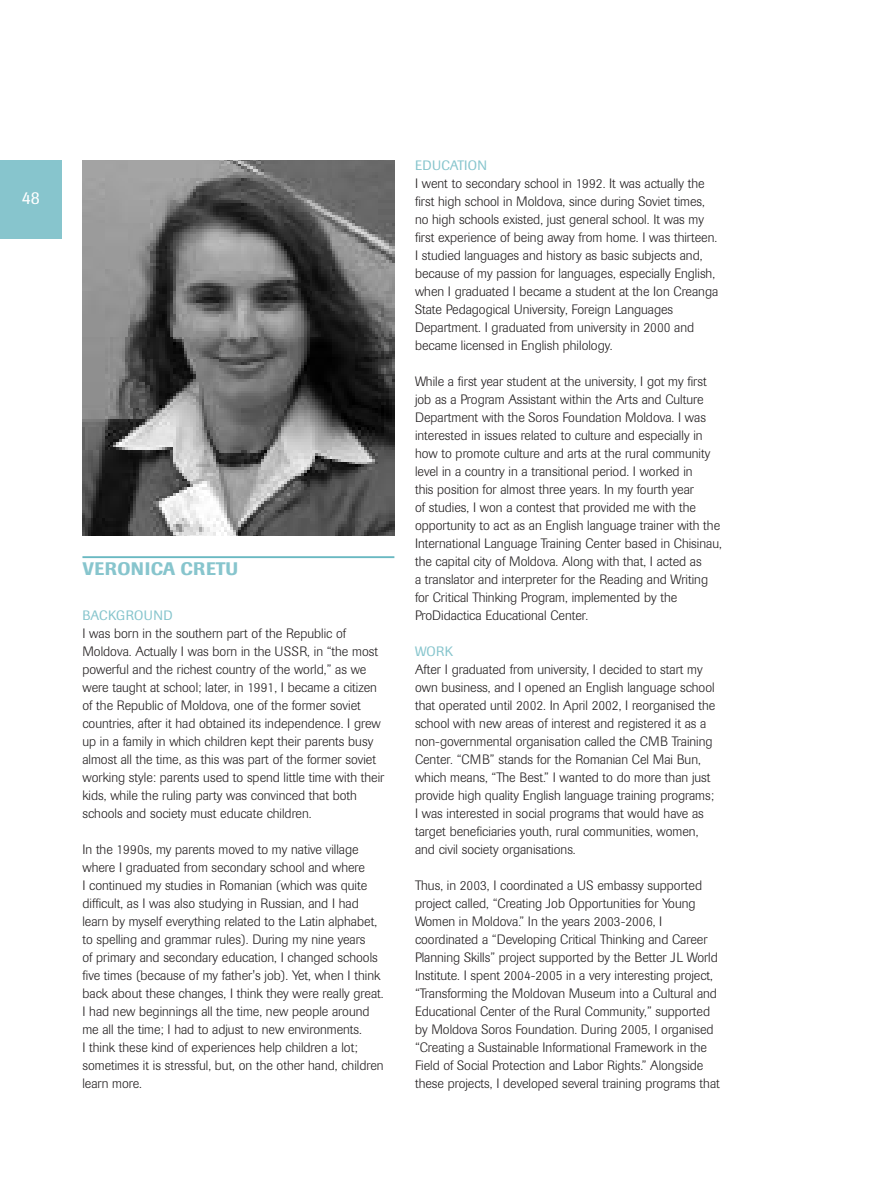
<style>
.page{position:relative;width:893px;height:1191px;background:#fff}
.page>*{position:absolute;margin:0;border:0;box-sizing:border-box;transform-origin:0 0}
.t1{font:500 18px "Imago";letter-spacing:.02em;color:#87c5cd}
.t2{font:18px "Imago";color:#fff}
.t3{font:300 13.5px/18px "Imago";color:#231f20}
.t4{font:13.5px "Imago";letter-spacing:.02em;color:#87c5cd}
</style>
<div class="page">
<div style="left:0;top:160px;width:62px;height:79px;background:#87c5cd"></div>
<img style="left:82px;top:160px;width:312px;height:375px">
<hr style="left:82px;top:556px;width:312px;height:2px;background:#69b9c2">
<h1 class="t2" style="left:22px;top:190px;width:20px">48</h1>
<h1 class="t1" style="left:82px;top:562px;width:157px">VERONICA CRETU</h1>
<p class="t4" style="left:82px;top:610px;width:92px">BACKGROUND</p>
<p class="t3" style="left:82px;top:625px;width:304px">I was born in the southern part of the Republic of Moldova. Actually I was born in the USSR, in “the most powerful and the richest country of the world,” as we were taught at school; later, in 1991, I became a citizen of the Republic of Moldova, one of the former soviet countries, after it had obtained its independence. I grew up in a family in which children kept their parents busy almost all the time, as this was part of the former soviet working style: parents used to spend little time with their kids, while the ruling party was convinced that both schools and society must educate children.</p>
<p class="t3" style="left:82px;top:841px;width:303px">In the 1990s, my parents moved to my native village where I graduated from secondary school and where<br>I continued my studies in Romanian (which was quite difficult, as I was also studying in Russian, and I had learn by myself everything related to the Latin alphabet, to spelling and grammar rules). During my nine years<br>of primary and secondary education, I changed schools five times (because of my father's job). Yet, when I think back about these changes, I think they were really great.<br>I had new beginnings all the time, new people around me all the time; I had to adjust to new environments.<br>I think these kind of experiences help children a lot; sometimes it is stressful, but, on the other hand, children learn more.</p>
<p class="t4" style="left:415px;top:160px;width:74px">EDUCATION</p>
<p class="t3" style="left:415px;top:175px;width:305px">I went to secondary school in 1992. It was actually the first high school in Moldova, since during Soviet times, no high schools existed, just general school. It was my first experience of being away from home. I was thirteen.<br>I studied languages and history as basic subjects and, because of my passion for languages, especially English, when I graduated I became a student at the Ion Creanga State Pedagogical University, Foreign Languages Department. I graduated from university in 2000 and became licensed in English philology.</p>
<p class="t3" style="left:415px;top:373px;width:308px">While a first year student at the university, I got my first job as a Program Assistant within the Arts and Culture Department with the Soros Foundation Moldova. I was interested in issues related to culture and especially in how to promote culture and arts at the rural community level in a country in a transitional period. I worked in<br>this position for almost three years. In my fourth year<br>of studies, I won a contest that provided me with the opportunity to act as an English language trainer with the International Language Training Center based in Chisinau, the capital city of Moldova. Along with that, I acted as<br>a translator and interpreter for the Reading and Writing for Critical Thinking Program, implemented by the ProDidactica Educational Center.</p>
<p class="t4" style="left:415px;top:646px;width:39px">WORK</p>
<p class="t3" style="left:415px;top:661px;width:302px">After I graduated from university, I decided to start my own business, and I opened an English language school that operated until 2002. In April 2002, I reorganised the school with new areas of interest and registered it as a non-governmental organisation called the CMB Training Center. “CMB” stands for the Romanian Cel Mai Bun, which means, “The Best.” I wanted to do more than just provide high quality English language training programs; I was interested in social programs that would have as target beneficiaries youth, rural communities, women, and civil society organisations.</p>
<p class="t3" style="left:415px;top:877px;width:306px">Thus, in 2003, I coordinated a US embassy supported project called, “Creating Job Opportunities for Young Women in Moldova.” In the years 2003-2006, I coordinated a “Developing Critical Thinking and Career Planning Skills” project supported by the Better JL World Institute. I spent 2004-2005 in a very interesting project, “Transforming the Moldovan Museum into a Cultural and Educational Center of the Rural Community,” supported by Moldova Soros Foundation. During 2005, I organised “Creating a Sustainable Informational Framework in the Field of Social Protection and Labor Rights.” Alongside these projects, I developed several training programs that</p>
</div>
